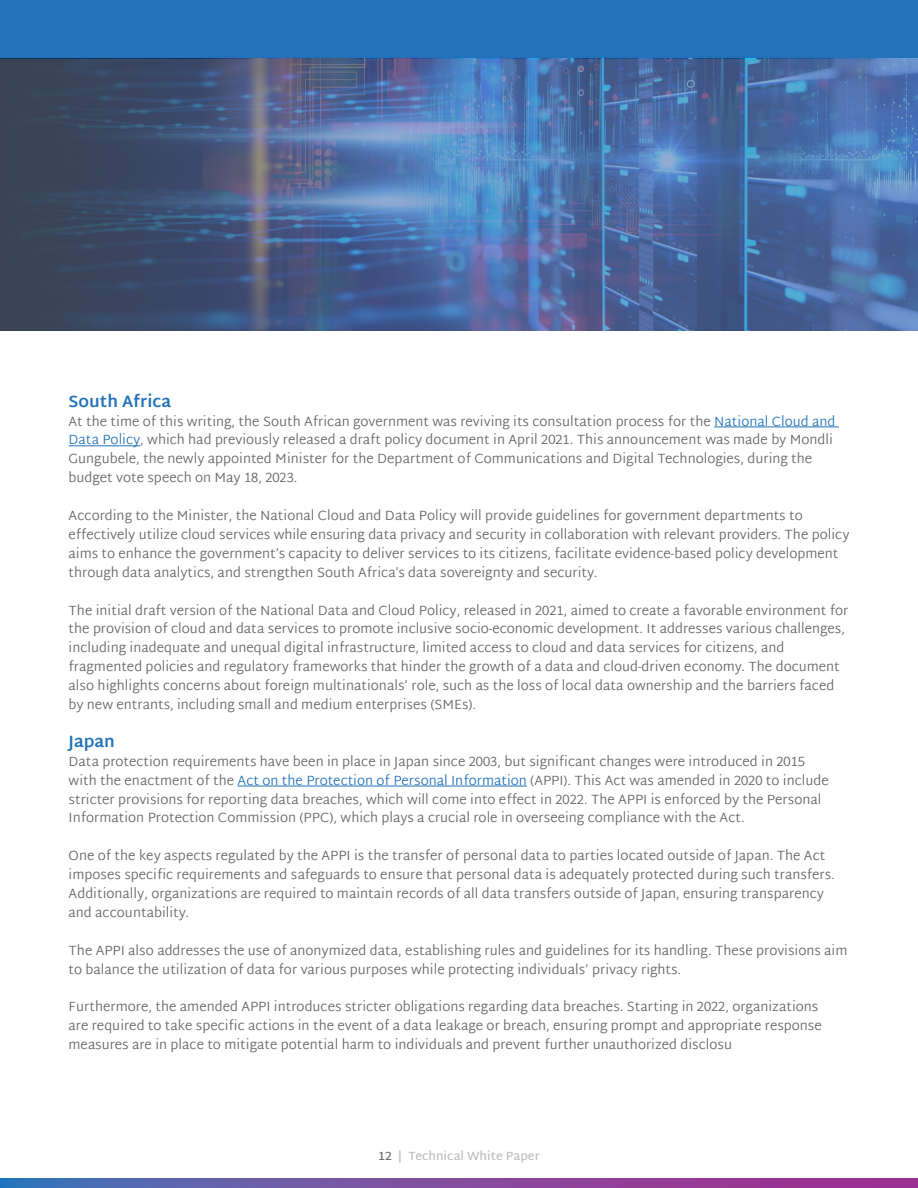
<style>
.page{position:relative;width:918px;height:1188px;background:#fff}
.page>*{position:absolute;margin:0;border:0;box-sizing:border-box;transform-origin:0 0}
.t1{font:700 16.5px "Martel Sans";color:#2372b9}
.t2{font:300 13.5px/18.9px "Martel Sans";color:#666363}
.t3{font:600 12px "Martel Sans";color:#bdbebf}
.s1{color:#2372b9}
.s2{color:#6e6f72}
</style>
<div class="page">
<svg style="left:0;top:1179px;width:918px;height:9px;background:#7a4ea1"></svg>
<div style="left:0;top:0;width:918px;height:58px;background:#2372b9"></div>
<hr style="left:714px;top:427px;width:125px;height:1px;background:#2372b9">
<hr style="left:69px;top:445px;width:71px;height:1px;background:#2372b9">
<hr style="left:238px;top:786px;width:289px;height:1px;background:#2372b9">
<svg style="left:0;top:59px;width:918px;height:271px;background:#4a6593"></svg>
<p class="t1" style="left:69px;top:391px;width:104px">South Africa</p>
<p class="t2" style="left:69px;top:412px;width:768px">At the time of this writing, the South African government was reviving its consultation process for the <span class="s1">National Cloud and Data Policy</span>, which had previously released a draft policy document in April 2021. This announcement was made by Mondli Gungubele, the newly appointed Minister for the Department of Communications and Digital Technologies, during the budget vote speech on May 18, 2023.</p>
<p class="t2" style="left:69px;top:507px;width:782px">According to the Minister, the National Cloud and Data Policy will provide guidelines for government departments to effectively utilize cloud services while ensuring data privacy and security in collaboration with relevant providers. The policy aims to enhance the government’s capacity to deliver services to its citizens, facilitate evidence-based policy development through data analytics, and strengthen South Africa’s data sovereignty and security.</p>
<p class="t2" style="left:69px;top:601px;width:781px">The initial draft version of the National Data and Cloud Policy, released in 2021, aimed to create a favorable environment for the provision of cloud and data services to promote inclusive socio-economic development. It addresses various challenges, including inadequate and unequal digital infrastructure, limited access to cloud and data services for citizens, and fragmented policies and regulatory frameworks that hinder the growth of a data and cloud-driven economy. The document also highlights concerns about foreign multinationals’ role, such as the loss of local data ownership and the barriers faced by new entrants, including small and medium enterprises (SMEs).</p>
<p class="t1" style="left:69px;top:732px;width:48px">Japan</p>
<p class="t2" style="left:69px;top:752px;width:762px">Data protection requirements have been in place in Japan since 2003, but significant changes were introduced in 2015 with the enactment of the <span class="s1">Act on the Protection of Personal Information</span> (APPI). This Act was amended in 2020 to include stricter provisions for reporting data breaches, which will come into effect in 2022. The APPI is enforced by the Personal Information Protection Commission (PPC), which plays a crucial role in overseeing compliance with the Act.</p>
<p class="t2" style="left:69px;top:847px;width:768px">One of the key aspects regulated by the APPI is the transfer of personal data to parties located outside of Japan. The Act imposes specific requirements and safeguards to ensure that personal data is adequately protected during such transfers.<br>Additionally, organizations are required to maintain records of all data transfers outside of Japan, ensuring transparency and accountability.</p>
<p class="t2" style="left:69px;top:941px;width:780px">The APPI also addresses the use of anonymized data, establishing rules and guidelines for its handling. These provisions aim to balance the utilization of data for various purposes while protecting individuals’ privacy rights.</p>
<p class="t2" style="left:69px;top:998px;width:755px">Furthermore, the amended APPI introduces stricter obligations regarding data breaches. Starting in 2022, organizations are required to take specific actions in the event of a data leakage or breach, ensuring prompt and appropriate response measures are in place to mitigate potential harm to individuals and prevent further unauthorized disclosu</p>
<p class="t3" style="left:378px;top:1149px;width:163px"><span class="s2">12</span> | Technical White Paper</p>
</div>
